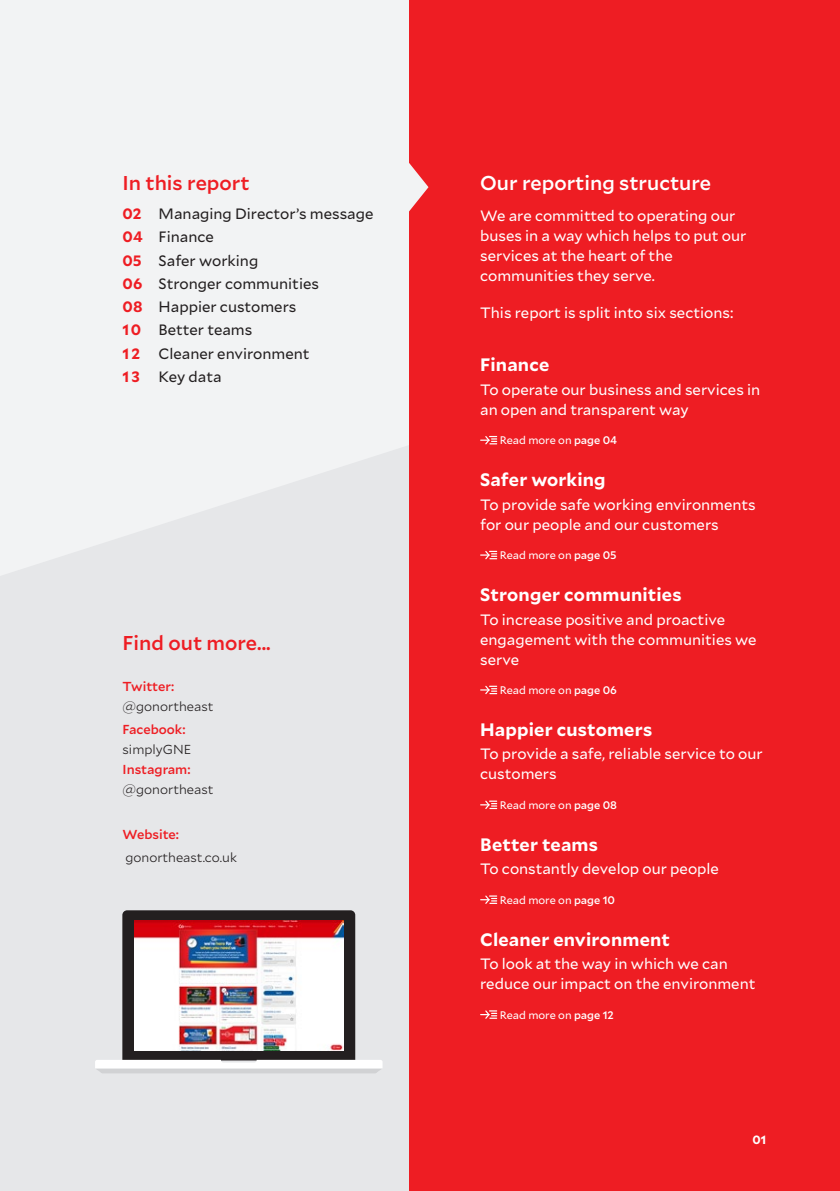
<style>
.page{position:relative;width:840px;height:1191px;background:#fff}
.page>*{position:absolute;margin:0;border:0;box-sizing:border-box;transform-origin:0 0}
.t1{font:500 20px "Mallory";color:#ee1d23}
.t2{font:500 20px "Mallory";color:#fff}
.t3{font:700 18px "Mallory";letter-spacing:.01em;color:#fff}
.t4{font:15px/20px "Mallory";color:#fff}
.t5{font:15px/23.2px "Mallory";color:#231f20}
.t6{font:300 13px "Mallory";color:#231f20}
.t7{font:500 13px "Mallory";color:#ee1d23}
.t8{font:700 12px "Mallory";color:#fff}
.t9{font:11px "Mallory";color:#fff}
.s1{font-weight:700;color:#ee1d23}
.s2{font-weight:500}
</style>
<div class="page">
<div style="left:371px;top:0;width:468px;height:1191px;background:#ee1d23"></div>
<div style="left:0;top:0;width:408px;height:1191px;background:#e6e7e9"></div>
<svg style="left:0;top:0;width:408px;height:575px;fill:#f2f3f4"></svg>
<svg style="left:480px;top:436px;width:17px;height:8px"></svg>
<svg style="left:480px;top:551px;width:17px;height:8px"></svg>
<svg style="left:480px;top:685px;width:17px;height:9px"></svg>
<svg style="left:480px;top:800px;width:17px;height:9px"></svg>
<svg style="left:480px;top:895px;width:17px;height:9px"></svg>
<svg style="left:480px;top:1010px;width:17px;height:8px"></svg>
<img style="left:95px;top:910px;width:287px;height:163px">
<svg style="left:408px;top:162px;width:20px;height:51px"></svg>
<h1 class="t1" style="left:122px;top:168px;width:128px">In this report</h1>
<p class="t5" style="left:122px;top:201px;width:252px"><span class="s1">02</span> Managing Director’s message<br><span class="s1">04</span> Finance<br><span class="s1">05</span> Safer working<br><span class="s1">06</span> Stronger communities<br><span class="s1">08</span> Happier customers<br><span class="s1">10</span> Better teams<br><span class="s1">12</span> Cleaner environment<br><span class="s1">13</span> Key data</p>
<h1 class="t1" style="left:122px;top:628px;width:149px">Find out more...</h1>
<p class="t7" style="left:122px;top:677px;width:53px">Twitter:</p>
<p class="t6" style="left:122px;top:697px;width:92px">@gonortheast</p>
<p class="t7" style="left:122px;top:719px;width:64px">Facebook:</p>
<p class="t6" style="left:122px;top:740px;width:70px">simplyGNE</p>
<p class="t7" style="left:122px;top:759px;width:69px">Instagram:</p>
<p class="t6" style="left:122px;top:780px;width:92px">@gonortheast</p>
<p class="t7" style="left:122px;top:824px;width:58px">Website:</p>
<p class="t6" style="left:125px;top:847px;width:113px">gonortheast.co.uk</p>
<h1 class="t2" style="left:480px;top:168px;width:232px">Our reporting structure</h1>
<p class="t4" style="left:480px;top:205px;width:267px">We are committed to operating our buses in a way which helps to put our services at the heart of the communities they serve.</p>
<p class="t4" style="left:480px;top:302px;width:254px">This report is split into six sections:</p>
<p class="t3" style="left:480px;top:351px;width:71px">Finance</p>
<p class="t4" style="left:480px;top:379px;width:281px">To operate our business and services in an open and transparent way</p>
<p class="t9" style="left:499px;top:433px;width:119px">Read more on <span class="s2">page 04</span></p>
<p class="t3" style="left:480px;top:466px;width:127px">Safer working</p>
<p class="t4" style="left:480px;top:493px;width:277px">To provide safe working environments for our people and our customers</p>
<p class="t9" style="left:499px;top:547px;width:118px">Read more on <span class="s2">page 05</span></p>
<p class="t3" style="left:480px;top:581px;width:203px">Stronger communities</p>
<p class="t4" style="left:480px;top:608px;width:278px">To increase positive and proactive engagement with the communities we serve</p>
<p class="t9" style="left:499px;top:682px;width:119px">Read more on <span class="s2">page 06</span></p>
<p class="t3" style="left:480px;top:716px;width:173px">Happier customers</p>
<p class="t4" style="left:480px;top:743px;width:284px">To provide a safe, reliable service to our customers</p>
<p class="t9" style="left:499px;top:797px;width:119px">Read more on <span class="s2">page 08</span></p>
<p class="t3" style="left:480px;top:831px;width:119px">Better teams</p>
<p class="t4" style="left:480px;top:858px;width:240px">To constantly develop our people</p>
<p class="t9" style="left:499px;top:892px;width:117px">Read more on <span class="s2">page 10</span></p>
<p class="t3" style="left:480px;top:925px;width:191px">Cleaner environment</p>
<p class="t4" style="left:480px;top:953px;width:277px">To look at the way in which we can reduce our impact on the environment</p>
<p class="t9" style="left:499px;top:1007px;width:116px">Read more on <span class="s2">page 12</span></p>
<p class="t8" style="left:752px;top:1130px;width:15px">01</p>
</div>
